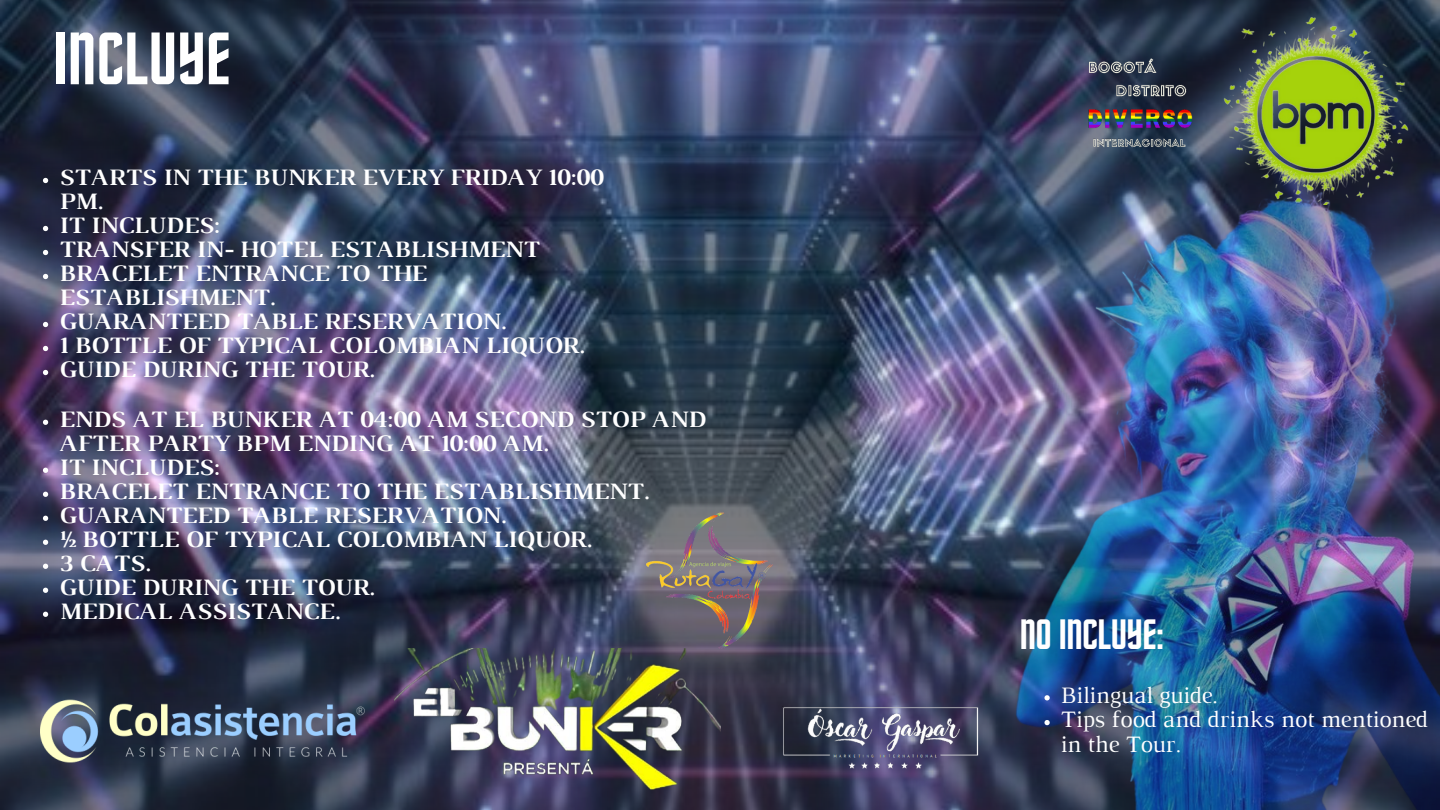
<style>
.page{position:relative;width:1440px;height:810px;background:#fff}
.page>*{position:absolute;margin:0;border:0;box-sizing:border-box;transform-origin:0 0}
.t1{font:74.5px "Horta";color:#fff}
.t2{font:42.6px "Horta";letter-spacing:-.015em;color:#fff}
.t3{font:700 24px/24px "Luthier";color:#fff}
.t4{font:24px/24.8px "Luthier";letter-spacing:-.015em;color:#fff}
</style>
<div class="page">
<img style="left:0;top:0;width:1440px;height:810px">
<img style="left:647px;top:513px;width:125px;height:135px">
<img style="left:394px;top:649px;width:326px;height:146px">
<img style="left:1215px;top:14px;width:199px;height:96px">
<img style="left:946px;top:110px;width:494px;height:700px">
<img style="left:1082px;top:50px;width:118px;height:119px">
<img style="left:772px;top:702px;width:214px;height:69px">
<img style="left:38px;top:687px;width:328px;height:84px">
<svg style="left:43px;top:178px;width:5px;height:5px"></svg>
<svg style="left:43px;top:226px;width:5px;height:5px"></svg>
<svg style="left:43px;top:250px;width:5px;height:5px"></svg>
<svg style="left:43px;top:274px;width:5px;height:5px"></svg>
<svg style="left:43px;top:322px;width:5px;height:5px"></svg>
<svg style="left:43px;top:346px;width:5px;height:5px"></svg>
<svg style="left:43px;top:370px;width:5px;height:5px"></svg>
<svg style="left:43px;top:420px;width:5px;height:5px"></svg>
<svg style="left:43px;top:468px;width:5px;height:5px"></svg>
<svg style="left:43px;top:492px;width:5px;height:5px"></svg>
<svg style="left:43px;top:516px;width:5px;height:5px"></svg>
<svg style="left:43px;top:540px;width:5px;height:5px"></svg>
<svg style="left:43px;top:564px;width:5px;height:5px"></svg>
<svg style="left:43px;top:588px;width:5px;height:5px"></svg>
<svg style="left:43px;top:612px;width:5px;height:5px"></svg>
<svg style="left:1044px;top:695px;width:6px;height:5px"></svg>
<svg style="left:1044px;top:720px;width:6px;height:5px"></svg>
<h1 class="t1" style="left:54px;top:28px;width:179px">INCLUYE</h1>
<p class="t3" style="left:59px;top:167px;width:545px">STARTS IN THE BUNKER EVERY FRIDAY 10:00<br>PM.<br>IT INCLUDES:<br>TRANSFER IN- HOTEL ESTABLISHMENT<br>BRACELET ENTRANCE TO THE<br>ESTABLISHMENT.<br>GUARANTEED TABLE RESERVATION.<br>1 BOTTLE OF TYPICAL COLOMBIAN LIQUOR.<br>GUIDE DURING THE TOUR.</p>
<p class="t3" style="left:59px;top:409px;width:648px">ENDS AT EL BUNKER AT 04:00 AM SECOND STOP AND<br>AFTER PARTY BPM ENDING AT 10:00 AM.<br>IT INCLUDES:<br>BRACELET ENTRANCE TO THE ESTABLISHMENT.<br>GUARANTEED TABLE RESERVATION.<br>½ BOTTLE OF TYPICAL COLOMBIAN LIQUOR.<br>3 CATS.<br>GUIDE DURING THE TOUR.<br>MEDICAL ASSISTANCE.</p>
<h2 class="t2" style="left:1020px;top:616px;width:146px">NO INCLUYE:</h2>
<p class="t4" style="left:1061px;top:684px;width:369px">Bilingual guide.<br>Tips food and drinks not mentioned in the Tour.</p>
</div>
